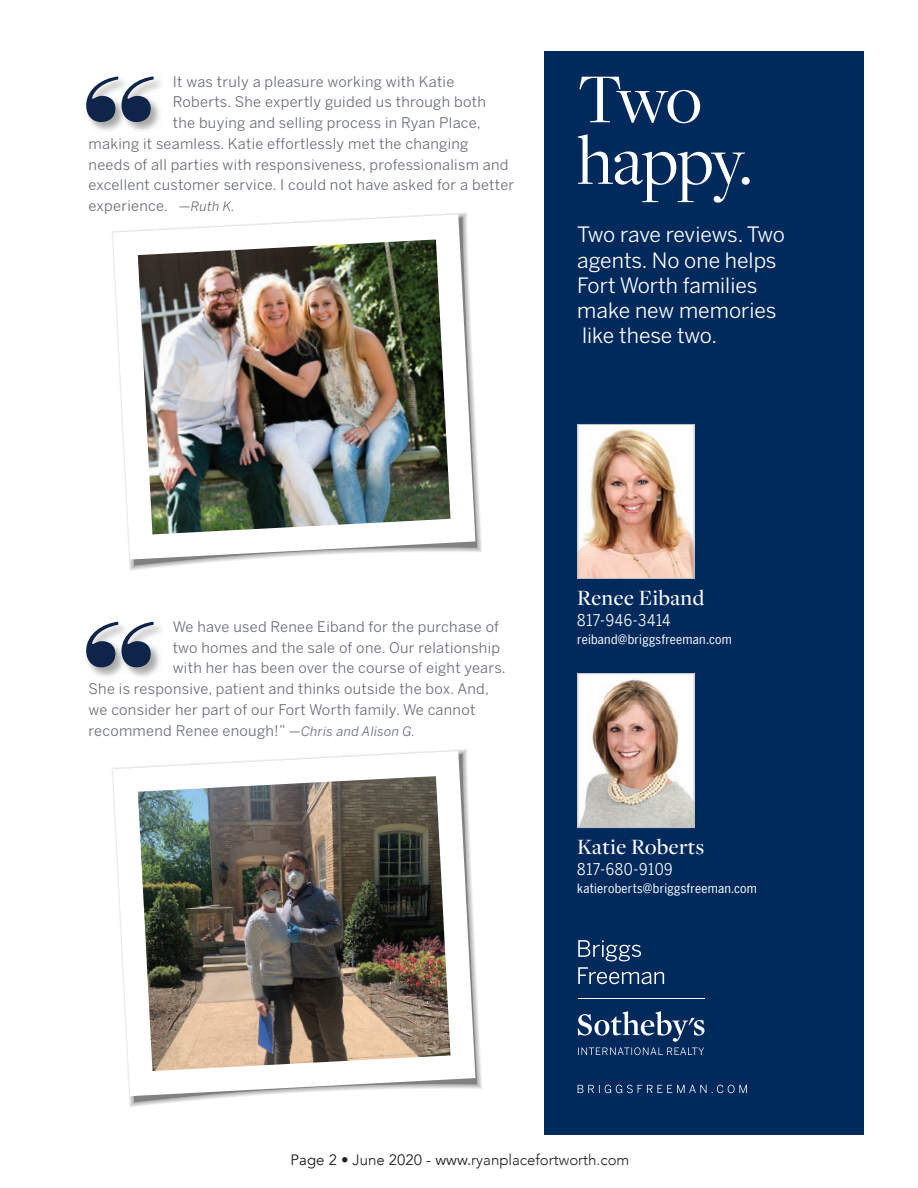
<style>
.page{position:relative;width:918px;height:1188px;background:#fff}
.page>*{position:absolute;margin:0;border:0;box-sizing:border-box;transform-origin:0 0}
.t1{font:72.9px/61.7px "Freight Disp Pro";letter-spacing:-.02em;color:#fff}
.t2{font:500 22.65px "Freight Disp Pro";letter-spacing:.02em;color:#fff}
.t3{font:21px/25.2px "Benton Sans";color:#fff}
.t4{font:16.2px "Benton Sans Condensed";letter-spacing:.04em;color:#fff}
.t5{font:300 15px "Avenir";color:#231f20}
.t6{font:14.55px "Benton Sans";letter-spacing:.02em;color:#686d76}
.t7{font:12.9px "Benton Sans Condensed";letter-spacing:.02em;color:#fff}
.s1{font-size:12.9px}
.s2{font-style:italic;font-size:12.9px}
.s3{font-weight:400}
</style>
<div class="page">
<div style="left:545px;top:51px;width:319px;height:1084px;background:#00295c"></div>
<img style="left:580px;top:426px;width:112px;height:151px">
<div style="left:578px;top:424px;width:116px;height:155px;border:1px solid #bcbdc0"></div>
<img style="left:580px;top:675px;width:112px;height:151px">
<div style="left:578px;top:673px;width:116px;height:155px;border:1px solid #bcbdc0"></div>
<svg style="left:129px;top:958px;width:348px;height:144px"></svg>
<svg style="left:113px;top:751px;width:362px;height:345px"></svg>
<hr style="left:578px;top:999px;width:126px;height:1px;background:#fff">
<svg style="left:578px;top:1011px;width:127px;height:44px"></svg>
<svg style="left:578px;top:940px;width:63px;height:21px"></svg>
<svg style="left:578px;top:967px;width:86px;height:17px"></svg>
<svg style="left:578px;top:1085px;width:169px;height:8px"></svg>
<svg style="left:129px;top:421px;width:348px;height:145px"></svg>
<svg style="left:113px;top:214px;width:362px;height:346px"></svg>
<img style="left:138px;top:239px;width:313px;height:295px">
<img style="left:138px;top:776px;width:313px;height:295px">
<img style="left:91px;top:79px;width:71px;height:52px">
<svg style="left:86px;top:76px;width:68px;height:46px"></svg>
<img style="left:90px;top:621px;width:72px;height:56px">
<svg style="left:86px;top:622px;width:68px;height:45px"></svg>
<p class="t6" style="left:173px;top:73px;width:283px">It was truly a pleasure working with Katie</p>
<p class="t6" style="left:173px;top:93px;width:315px">Roberts. She expertly guided us through both</p>
<p class="t6" style="left:173px;top:114px;width:309px">the buying and selling process in Ryan Place,</p>
<p class="t6" style="left:89px;top:135px;width:381px">making it seamless. Katie effortlessly met the changing</p>
<p class="t6" style="left:89px;top:156px;width:421px">needs of all parties with responsiveness, professionalism and</p>
<p class="t6" style="left:89px;top:176px;width:427px">excellent customer service. I could not have asked for a better</p>
<p class="t6" style="left:89px;top:197px;width:148px">experience. <span class="s1">—</span><span class="s2">Ruth K.</span></p>
<p class="t1" style="left:577px;top:66px;width:177px">Two happy.</p>
<p class="t3" style="left:577px;top:222px;width:209px">Two rave reviews. Two agents. No one helps<br>Fort Worth families make new memories like these two.</p>
<p class="t6" style="left:173px;top:618px;width:328px">We have used Renee Eiband for the purchase of</p>
<p class="t6" style="left:173px;top:639px;width:329px">two homes and the sale of one. Our relationship</p>
<p class="t6" style="left:173px;top:659px;width:335px">with her has been over the course of eight years.</p>
<p class="t6" style="left:89px;top:680px;width:402px">She is responsive, patient and thinks outside the box. And,</p>
<p class="t6" style="left:89px;top:701px;width:388px">we consider her part of our Fort Worth family. We cannot</p>
<p class="t6" style="left:89px;top:722px;width:328px">recommend Renee enough!” <span class="s1">—</span><span class="s2">Chris and Alison G.</span></p>
<p class="t2" style="left:577px;top:583px;width:128px">Renee Eiband</p>
<p class="t4" style="left:577px;top:609px;width:95px">817-946-3414</p>
<p class="t7" style="left:577px;top:630px;width:156px">reiband@briggsfreeman.com</p>
<p class="t2" style="left:577px;top:832px;width:128px">Katie Roberts</p>
<p class="t4" style="left:577px;top:857px;width:97px">817-680-9109</p>
<p class="t7" style="left:577px;top:879px;width:181px">katieroberts@briggsfreeman.com</p>
<p class="t5" style="left:291px;top:1151px;width:340px"><span class="s3">Page 2</span> • June <span class="s3">2020 - www.</span>ryanplacefortworth.com</p>
</div>
